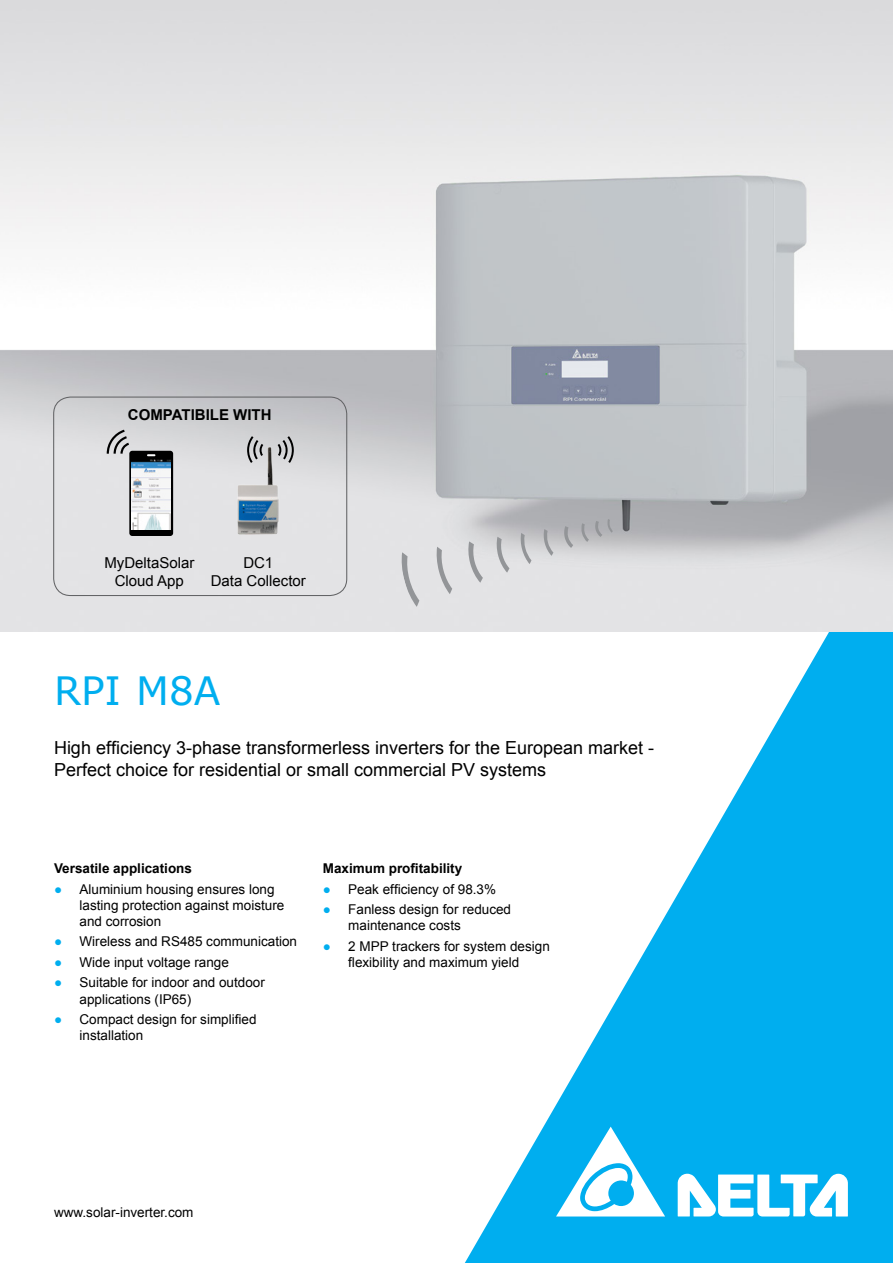
<style>
.page{position:relative;width:893px;height:1263px;background:#fff}
.page>*{position:absolute;margin:0;border:0;box-sizing:border-box;transform-origin:0 0}
.t1{font:39px "Verdana";color:#00aeef}
.t2{font:18px/21.6px "Arial";color:#000}
.t3{font:15px/18px "Arial";color:#000;text-align:center}
.t4{font:700 15px "Arial";color:#000}
.t5{font:13.5px/16.2px "Arial";color:#000}
.t6{font:700 13.5px "Arial";color:#000}
.s1{color:#00aeef}
</style>
<div class="page">
<svg style="left:465px;top:631px;width:428px;height:632px;fill:#00aeef"></svg>
<svg style="left:678px;top:1174px;width:170px;height:42px"></svg>
<svg style="left:556px;top:1126px;width:109px;height:90px"></svg>
<img style="left:0;top:0;width:893px;height:631px">
<div style="left:53px;top:396px;width:294px;height:200px;border:1px solid #636466;border-radius:17px"></div>
<svg style="left:520px;top:533px;width:11px;height:31px"></svg>
<svg style="left:543px;top:529px;width:10px;height:27px"></svg>
<svg style="left:564px;top:526px;width:9px;height:22px"></svg>
<svg style="left:581px;top:523px;width:8px;height:19px"></svg>
<svg style="left:595px;top:519px;width:18px;height:18px"></svg>
<svg style="left:496px;top:537px;width:13px;height:36px"></svg>
<svg style="left:468px;top:541px;width:15px;height:42px"></svg>
<svg style="left:436px;top:547px;width:16px;height:47px"></svg>
<svg style="left:401px;top:552px;width:18px;height:55px"></svg>
<svg style="left:278px;top:436px;width:16px;height:27px"></svg>
<svg style="left:247px;top:436px;width:16px;height:10px"></svg>
<img style="left:234px;top:446px;width:50px;height:91px">
<div style="left:129px;top:451px;width:44px;height:85px;background:#000;border-radius:3px"></div>
<svg style="left:147px;top:454px;width:8px;height:2px"></svg>
<img style="left:131px;top:459px;width:40px;height:70px">
<svg style="left:107px;top:430px;width:22px;height:24px"></svg>
<p class="t4" style="left:128px;top:405px;width:145px">COMPATIBILE WITH</p>
<p class="t3" style="left:104px;top:554px;width:92px">MyDeltaSolar<br>Cloud App</p>
<p class="t3" style="left:211px;top:554px;width:97px">DC1<br>Data Collector</p>
<h1 class="t1" style="left:54px;top:664px;width:168px">RPI M8A</h1>
<h2 class="t2" style="left:54px;top:737px;width:602px">High efficiency 3-phase transformerless inverters for the European market -<br>Perfect choice for residential or small commercial PV systems</h2>
<p class="t6" style="left:54px;top:859px;width:140px">Versatile applications</p>
<p class="t5" style="left:80px;top:881px;width:206px;text-indent:-26px"><span class="s1">●</span> Aluminium housing ensures long lasting protection against moisture and corrosion</p>
<p class="t5" style="left:54px;top:934px;width:245px"><span class="s1">●</span> Wireless and RS485 communication</p>
<p class="t5" style="left:54px;top:954px;width:176px"><span class="s1">●</span> Wide input voltage range</p>
<p class="t5" style="left:80px;top:974px;width:187px;text-indent:-26px"><span class="s1">●</span> Suitable for indoor and outdoor applications (IP65)</p>
<p class="t5" style="left:80px;top:1011px;width:179px;text-indent:-26px"><span class="s1">●</span> Compact design for simplified installation</p>
<p class="t6" style="left:323px;top:859px;width:141px">Maximum profitability</p>
<p class="t5" style="left:323px;top:881px;width:175px"><span class="s1">●</span> Peak efficiency of 98.3%</p>
<p class="t5" style="left:348px;top:901px;width:164px;text-indent:-26px"><span class="s1">●</span> Fanless design for reduced maintenance costs</p>
<p class="t5" style="left:323px;top:938px;width:229px;text-align:center"><span class="s1">●</span> 2 MPP trackers for system design flexibility and maximum yield</p>
<p class="t5" style="left:54px;top:1204px;width:141px">www.solar-inverter.com</p>
</div>
